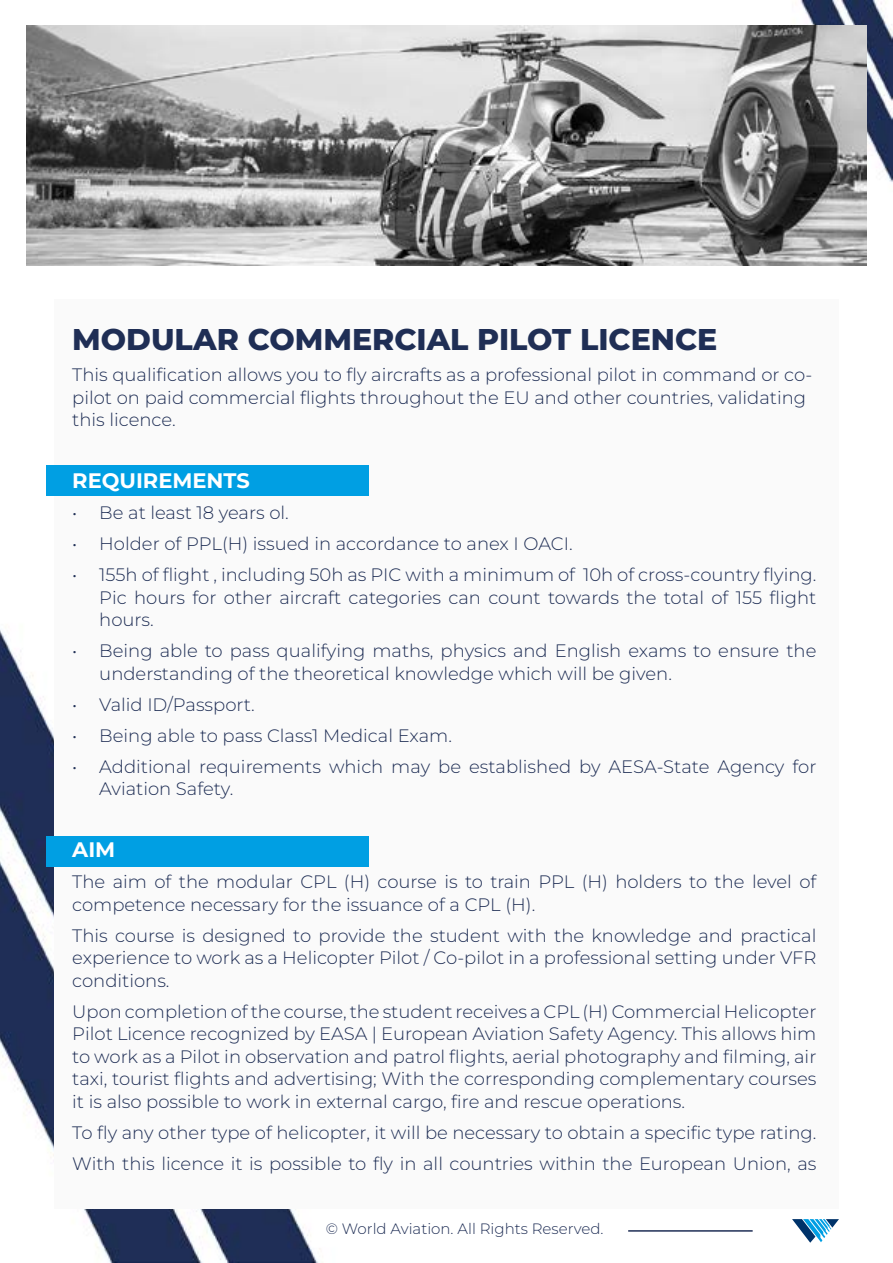
<style>
.page{position:relative;width:893px;height:1263px;background:#fff}
.page>*{position:absolute;margin:0;border:0;box-sizing:border-box;transform-origin:0 0}
.t1{font:800 30px "Montserrat";color:#1f2e55}
.t2{font:700 21px "Montserrat";color:#fff}
.t3{font:300 18px/22.5px "Montserrat";color:#1f2e55}
.t4{font:300 15px "Montserrat";color:#1f2e55}
</style>
<div class="page">
<img style="left:0;top:0;width:893px;height:1263px">
<div style="left:54px;top:300px;width:785px;height:909px;background:#fafafa"></div>
<img style="left:26px;top:26px;width:840px;height:240px">
<div style="left:47px;top:465px;width:322px;height:30px;background:#009fe3"></div>
<div style="left:47px;top:836px;width:322px;height:30px;background:#009fe3"></div>
<hr style="left:628px;top:1230px;width:125px;height:2px;background:#1f2e55">
<svg style="left:792px;top:1219px;width:47px;height:24px"></svg>
<h1 class="t1" style="left:72px;top:319px;width:647px">MODULAR COMMERCIAL PILOT LICENCE</h1>
<p class="t3" style="left:72px;top:363px;width:741px">This qualification allows you to fly aircrafts as a professional pilot in command or co&shy;pilot on paid commercial flights throughout the EU and other countries, validating this licence.</p>
<p class="t2" style="left:72px;top:467px;width:179px">REQUIREMENTS</p>
<p class="t3" style="left:72px;top:501px;width:218px">• Be at least 18 years ol.</p>
<p class="t3" style="left:72px;top:532px;width:502px">• Holder of PPL(H) issued in accordance to anex I OACI.</p>
<p class="t3" style="left:99px;top:563px;width:719px;text-align:justify;text-indent:-27px">• 155h of flight , including 50h as PIC with a minimum of 10h of cross-country flying.<br>Pic hours for other aircraft categories can count towards the total of 155 flight hours.</p>
<p class="t3" style="left:99px;top:639px;width:719px;text-indent:-27px">• Being able to pass qualifying maths, physics and English exams to ensure the understanding of the theoretical knowledge which will be given.</p>
<p class="t3" style="left:72px;top:692px;width:184px">• Valid ID/Passport.</p>
<p class="t3" style="left:72px;top:723px;width:381px">• Being able to pass Class1 Medical Exam.</p>
<p class="t3" style="left:99px;top:754px;width:719px;text-indent:-27px">• Additional requirements which may be established by AESA-State Agency for<br>Aviation Safety.</p>
<p class="t2" style="left:72px;top:836px;width:45px">AIM</p>
<p class="t3" style="left:72px;top:870px;width:746px">The aim of the modular CPL (H) course is to train PPL (H) holders to the level of competence necessary for the issuance of a CPL (H).</p>
<p class="t3" style="left:72px;top:924px;width:746px;text-align:justify">This course is designed to provide the student with the knowledge and practical experience to work as a Helicopter Pilot / Co-pilot in a professional setting under VFR conditions.</p>
<p class="t3" style="left:72px;top:999px;width:746px;text-align:justify">Upon completion of the course, the student receives a CPL (H) Commercial Helicopter Pilot Licence recognized by EASA | European Aviation Safety Agency. This allows him to work as a Pilot in observation and patrol flights, aerial photography and filming, air taxi, tourist flights and advertising; With the corresponding complementary courses it is also possible to work in external cargo, fire and rescue operations.</p>
<p class="t3" style="left:72px;top:1116px;width:746px;line-height:31px">To fly any other type of helicopter, it will be necessary to obtain a specific type rating.<br>With this licence it is possible to fly in all countries within the European Union, as</p>
<p class="t4" style="left:326px;top:1218px;width:279px">© World Aviation. All Rights Reserved.</p>
</div>
